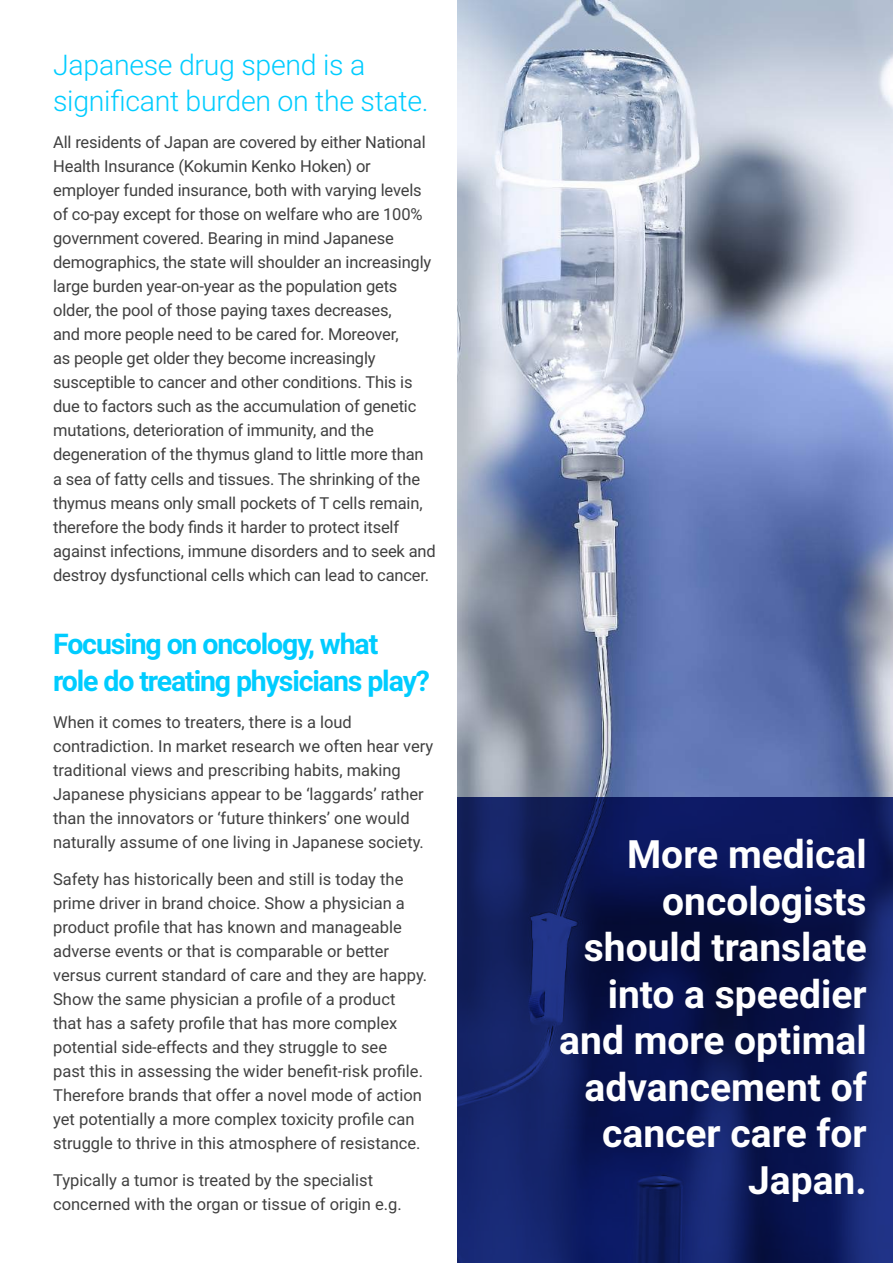
<style>
.page{position:relative;width:893px;height:1263px;background:#fff}
.page>*{position:absolute;margin:0;border:0;box-sizing:border-box;transform-origin:0 0}
.t1{font:700 39px/46.5px "Roboto";color:#fff;text-align:right}
.t2{font:700 28.5px/36.8px "Roboto";letter-spacing:-.04em;color:#0cf}
.t3{font:300 28.5px/36.8px "Roboto";letter-spacing:-.01em;color:#0cf}
.t4{font:16.5px/24px "Roboto";letter-spacing:-.01em;color:#404040}
</style>
<div class="page">
<img style="left:457px;top:0;width:436px;height:797px">
<svg style="left:457px;top:797px;width:436px;height:466px;background:#0e1a5a"></svg>
<h2 class="t3" style="left:53px;top:45px;width:377px">Japanese drug spend is a significant burden on the state.</h2>
<p class="t4" style="left:53px;top:130px;width:384px">All residents of Japan are covered by either National Health Insurance (Kokumin Kenko Hoken) or employer funded insurance, both with varying levels of co-pay except for those on welfare who are 100% government covered. Bearing in mind Japanese demographics, the state will shoulder an increasingly large burden year-on-year as the population gets older, the pool of those paying taxes decreases,<br>and more people need to be cared for. Moreover,<br>as people get older they become increasingly susceptible to cancer and other conditions. This is due to factors such as the accumulation of genetic mutations, deterioration of immunity, and the degeneration of the thymus gland to little more than a sea of fatty cells and tissues. The shrinking of the thymus means only small pockets of T cells remain, therefore the body finds it harder to protect itself against infections, immune disorders and to seek and destroy dysfunctional cells which can lead to cancer.</p>
<h2 class="t2" style="left:53px;top:625px;width:378px">Focusing on oncology, what role do treating physicians play?</h2>
<p class="t4" style="left:53px;top:709px;width:382px">When it comes to treaters, there is a loud contradiction. In market research we often hear very traditional views and prescribing habits, making Japanese physicians appear to be ‘laggards’ rather than the innovators or ‘future thinkers’ one would naturally assume of one living in Japanese society.</p>
<p class="t4" style="left:53px;top:866px;width:376px">Safety has historically been and still is today the prime driver in brand choice. Show a physician a product profile that has known and manageable adverse events or that is comparable or better versus current standard of care and they are happy.<br>Show the same physician a profile of a product that has a safety profile that has more complex potential side-effects and they struggle to see<br>past this in assessing the wider benefit-risk profile.<br>Therefore brands that offer a novel mode of action yet potentially a more complex toxicity profile can struggle to thrive in this atmosphere of resistance.</p>
<p class="t4" style="left:53px;top:1167px;width:350px">Typically a tumor is treated by the specialist concerned with the organ or tissue of origin e.g.</p>
<h1 class="t1" style="left:559px;top:830px;width:309px">More medical oncologists should translate into a speedier and more optimal advancement of cancer care for<br>Japan.</h1>
</div>
